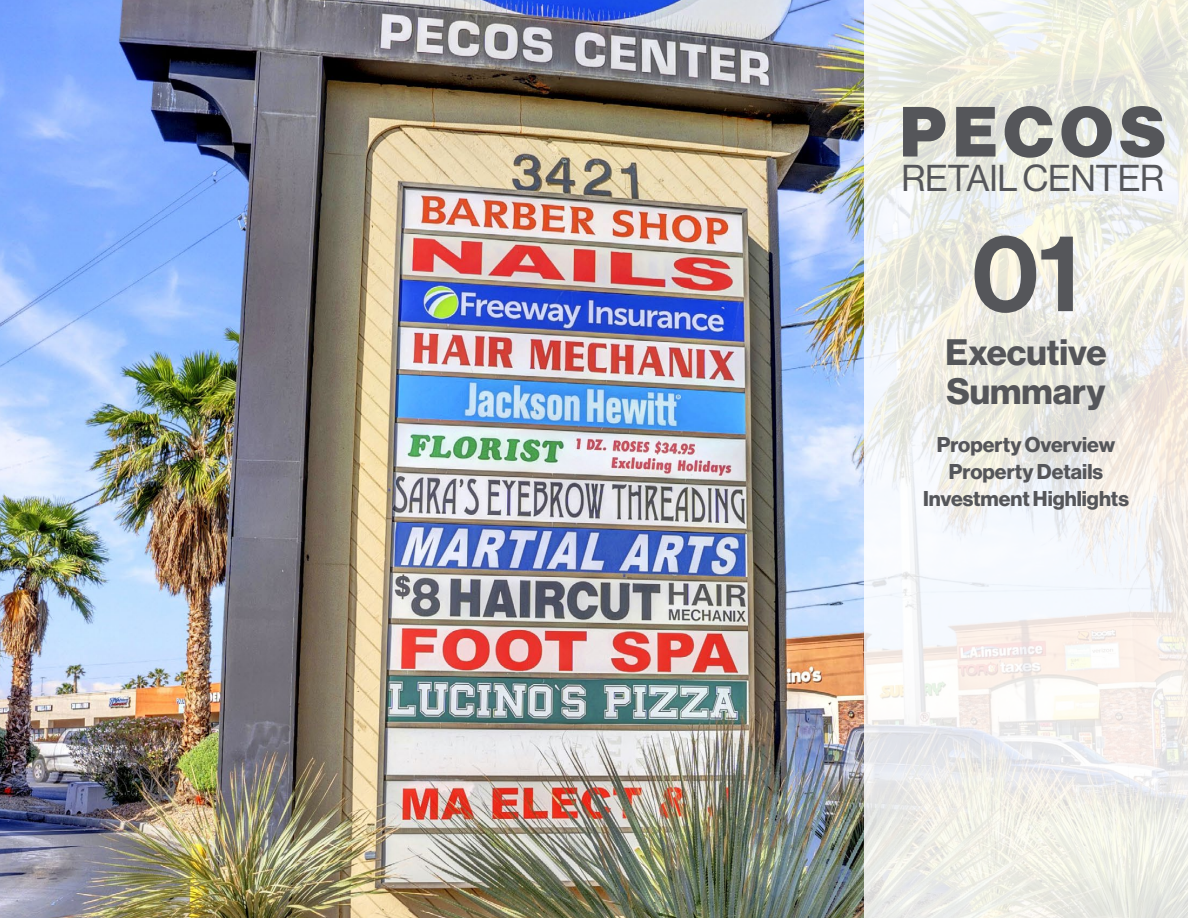
<style>
.page{position:relative;width:1188px;height:918px;background:#fff}
.page>*{position:absolute;margin:0;border:0;box-sizing:border-box;transform-origin:0 0}
.t1{font:108px "N Haas Grotesk DS Pro 65 Md";color:#55565a}
.t2{font:69.3px "N Haas Grotesk DS Pro 95 Blk";letter-spacing:.1em;color:#55565a}
.t3{font:36.6px "N Haas Grotesk DS Pro 55 Rg";letter-spacing:-.01em;color:#55565a}
.t4{font:36px/39px "N Haas Grotesk DS Pro 75 Bd";color:#55565a}
.t5{font:21px/27px "N Haas Grotesk DS Pro 75 Bd";color:#55565a;text-align:center}
</style>
<div class="page">
<img style="left:0;top:0;width:864px;height:918px">
<svg style="left:864px;top:0;width:324px;height:918px"></svg>
<h2 class="t2" style="left:900px;top:91px;width:267px">PECOS</h2>
<h3 class="t3" style="left:901px;top:157px;width:264px">RETAIL CENTER</h3>
<h1 class="t1" style="left:971px;top:211px;width:111px">01</h1>
<h3 class="t4" style="left:945px;top:333px;width:163px">Executive<br>Summary</h3>
<p class="t5" style="left:923px;top:431px;width:207px">Property Overview<br>Property Details<br>Investment Highlights</p>
</div>
